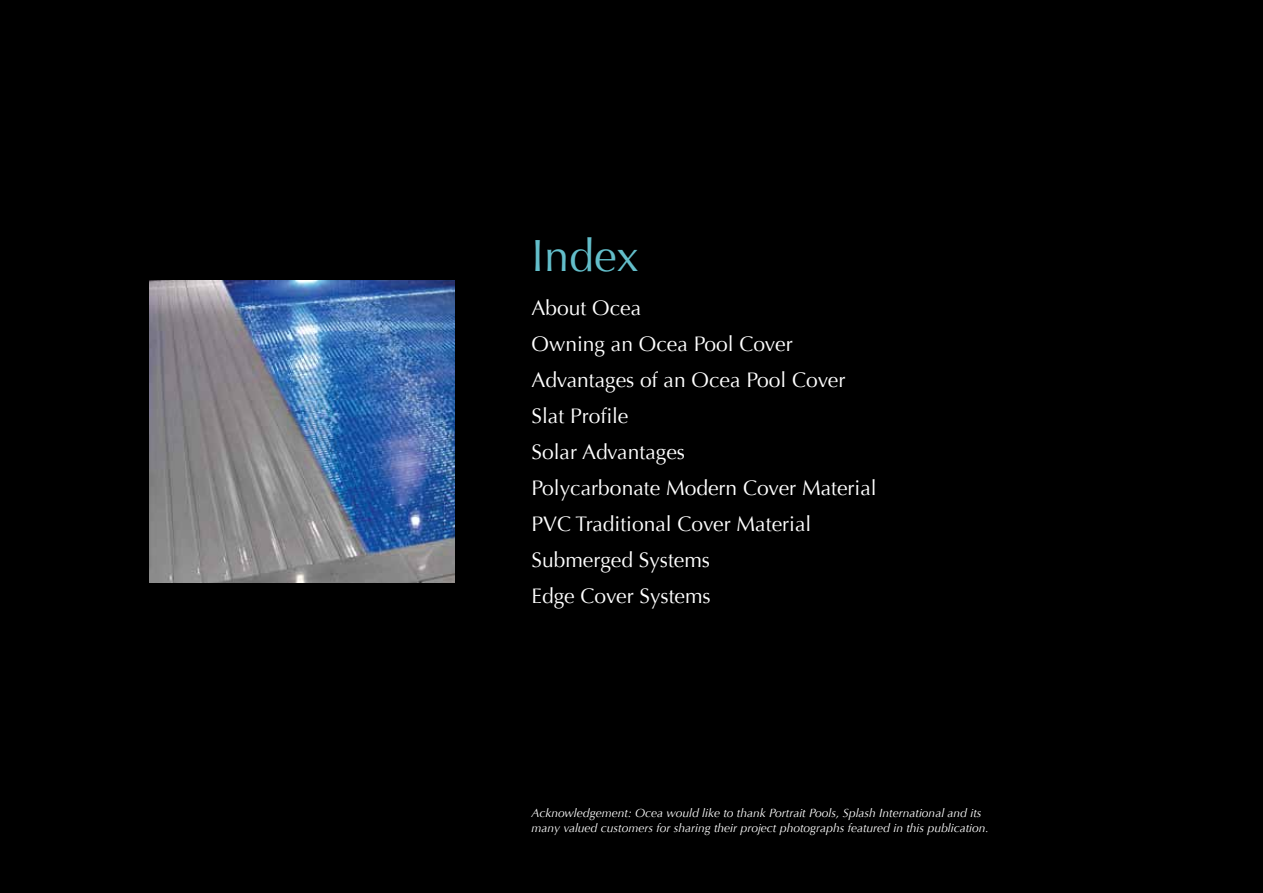
<style>
.page{position:relative;width:1263px;height:893px;background:#000}
.page>*{position:absolute;margin:0;border:0;box-sizing:border-box;transform-origin:0 0}
.t1{font:45px "Optima";color:#63beca}
.t2{font:21px/36px "Optima";color:#fff}
.t3{font:italic 12px/15px "Optima";color:#fff}
</style>
<div class="page">
<img style="left:150px;top:281px;width:305px;height:302px">
<h1 class="t1" style="left:531px;top:230px;width:109px">Index</h1>
<p class="t2" style="left:531px;top:291px;width:347px">About Ocea<br>Owning an Ocea Pool Cover<br>Advantages of an Ocea Pool Cover<br>Slat Profile<br>Solar Advantages<br>Polycarbonate Modern Cover Material<br>PVC Traditional Cover Material<br>Submerged Systems<br>Edge Cover Systems</p>
<p class="t3" style="left:531px;top:805px;width:459px">Acknowledgement: Ocea would like to thank Portrait Pools, Splash International and its many valued customers for sharing their project photographs featured in this publication.</p>
</div>
